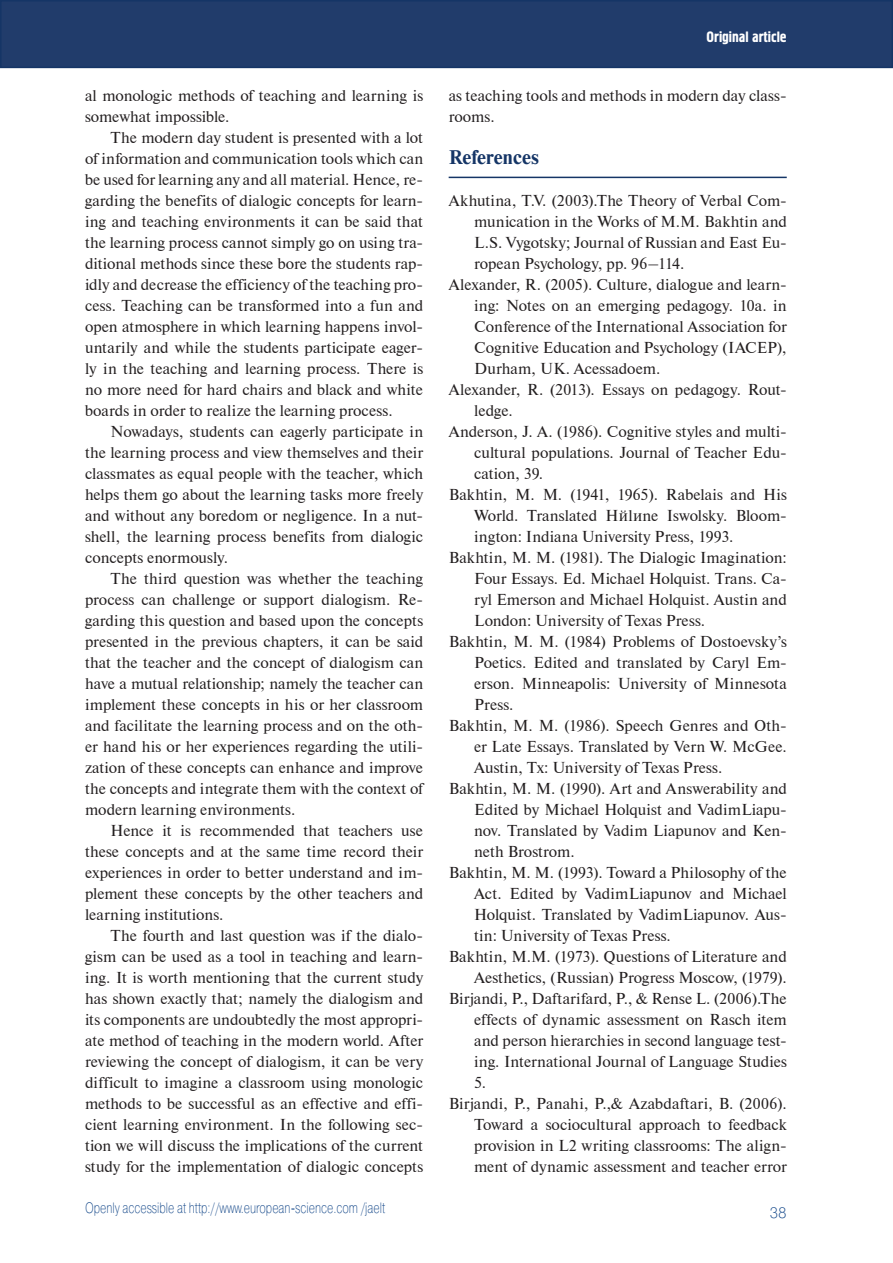
<style>
.page{position:relative;width:893px;height:1263px;background:#fff}
.page>*{position:absolute;margin:0;border:0;box-sizing:border-box;transform-origin:0 0}
.t1{font:18.75px "Newton C Bold";color:#153566}
.t2{font:15.75px/21px "Newton CTT";letter-spacing:.005em;color:#231f20;text-align:justify}
.t3{font:15px "Pragmatica Light C";color:#134789;scale:.75 1}
.t4{font:15px "Hermes C";color:#fff}
.t5{font:15px "Pragmatica Light C";color:#134789}
</style>
<div class="page">
<div style="left:1px;top:1px;width:891px;height:66px;background:#213c6b"></div>
<div style="left:0;top:0;width:893px;height:68px;border:2px solid #153566"></div>
<hr style="left:449px;top:177px;width:338px;height:1px;background:#153566">
<p class="t2" style="left:85px;top:85px;width:340px">al monologic methods of teaching and learning is somewhat impossible.</p>
<p class="t2" style="left:85px;top:127px;width:340px;text-indent:26px">The modern day student is presented with a lot of information and communication tools which can be used for learning any and all material. Hence, re&shy;garding the benefits of dialogic concepts for learn&shy;ing and teaching environments it can be said that the learning process cannot simply go on using tra&shy;ditional methods since these bore the students rap&shy;idly and decrease the efficiency of the teaching pro&shy;cess. Teaching can be transformed into a fun and open atmosphere in which learning happens invol&shy;untarily and while the students participate eager&shy;ly in the teaching and learning process. There is no more need for hard chairs and black and white boards in order to realize the learning process.</p>
<p class="t2" style="left:85px;top:421px;width:340px;text-indent:26px">Nowadays, students can eagerly participate in the learning process and view themselves and their classmates as equal people with the teacher, which helps them go about the learning tasks more freely and without any boredom or negligence. In a nut&shy;shell, the learning process benefits from dialogic concepts enormously.</p>
<p class="t2" style="left:85px;top:568px;width:340px;text-indent:26px">The third question was whether the teaching process can challenge or support dialogism. Re&shy;garding this question and based upon the concepts presented in the previous chapters, it can be said that the teacher and the concept of dialogism can have a mutual relationship; namely the teacher can implement these concepts in his or her classroom and facilitate the learning process and on the oth&shy;er hand his or her experiences regarding the utili&shy;zation of these concepts can enhance and improve the concepts and integrate them with the context of modern learning environments.</p>
<p class="t2" style="left:85px;top:820px;width:340px;text-indent:26px">Hence it is recommended that teachers use these concepts and at the same time record their experiences in order to better understand and im&shy;plement these concepts by the other teachers and learning institutions.</p>
<p class="t2" style="left:85px;top:925px;width:340px;text-indent:26px">The fourth and last question was if the dialo&shy;gism can be used as a tool in teaching and learn&shy;ing. It is worth mentioning that the current study has shown exactly that; namely the dialogism and its components are undoubtedly the most appropri&shy;ate method of teaching in the modern world. After reviewing the concept of dialogism, it can be very difficult to imagine a classroom using monologic methods to be successful as an effective and effi&shy;cient learning environment. In the following sec&shy;tion we will discuss the implications of the current study for the implementation of dialogic concepts</p>
<p class="t3" style="left:85px;top:1202px;width:401px">Openly accessible at http://www.european-science.com /jaelt</p>
<p class="t4" style="left:706px;top:32px;width:82px">Original article</p>
<p class="t2" style="left:449px;top:85px;width:340px">as teaching tools and methods in modern day class&shy;rooms.</p>
<p class="t1" style="left:449px;top:150px;width:92px">References</p>
<p class="t2" style="left:449px;top:190px;width:340px">Akhutina, T.V. (2003).The Theory of Verbal Com-</p>
<p class="t2" style="left:474px;top:211px;width:314px">munication in the Works of M.M. Bakhtin and</p>
<p class="t2" style="left:474px;top:232px;width:314px">L.S. Vygotsky; Journal of Russian and East Eu-</p>
<p class="t2" style="left:474px;top:253px;width:212px">ropean Psychology, pp. 96–114.</p>
<p class="t2" style="left:449px;top:274px;width:340px">Alexander, R. (2005). Culture, dialogue and learn-</p>
<p class="t2" style="left:474px;top:295px;width:314px">ing: Notes on an emerging pedagogy. 10a. in</p>
<p class="t2" style="left:474px;top:316px;width:314px">Conference of the International Association for</p>
<p class="t2" style="left:474px;top:337px;width:314px">Cognitive Education and Psychology (IACEP),</p>
<p class="t2" style="left:474px;top:358px;width:188px">Durham, UK. Acessadoem.</p>
<p class="t2" style="left:449px;top:379px;width:340px">Alexander, R. (2013). Essays on pedagogy. Rout-</p>
<p class="t2" style="left:474px;top:400px;width:40px">ledge.</p>
<p class="t2" style="left:449px;top:421px;width:340px">Anderson, J. A. (1986). Cognitive styles and multi-</p>
<p class="t2" style="left:474px;top:442px;width:314px">cultural populations. Journal of Teacher Edu-</p>
<p class="t2" style="left:474px;top:463px;width:71px">cation, 39.</p>
<p class="t2" style="left:449px;top:484px;width:340px">Bakhtin, M. M. (1941, 1965). Rabelais and His</p>
<p class="t2" style="left:474px;top:505px;width:314px">World. Translated Hélène Iswolsky. Bloom-</p>
<p class="t2" style="left:474px;top:526px;width:261px">ington: Indiana University Press, 1993.</p>
<p class="t2" style="left:449px;top:547px;width:340px">Bakhtin, M. M. (1981). The Dialogic Imagination:</p>
<p class="t2" style="left:474px;top:568px;width:314px">Four Essays. Ed. Michael Holquist. Trans. Ca-</p>
<p class="t2" style="left:474px;top:589px;width:314px">ryl Emerson and Michael Holquist. Austin and</p>
<p class="t2" style="left:474px;top:610px;width:232px">London: University of Texas Press.</p>
<p class="t2" style="left:449px;top:631px;width:340px">Bakhtin, M. M. (1984) Problems of Dostoevsky’s</p>
<p class="t2" style="left:474px;top:652px;width:314px">Poetics. Edited and translated by Caryl Em-</p>
<p class="t2" style="left:474px;top:673px;width:314px">erson. Minneapolis: University of Minnesota</p>
<p class="t2" style="left:474px;top:694px;width:41px">Press.</p>
<p class="t2" style="left:449px;top:715px;width:340px">Bakhtin, M. M. (1986). Speech Genres and Oth-</p>
<p class="t2" style="left:474px;top:736px;width:314px">er Late Essays. Translated by Vern W. McGee.</p>
<p class="t2" style="left:474px;top:757px;width:250px">Austin, Tx: University of Texas Press.</p>
<p class="t2" style="left:449px;top:778px;width:340px">Bakhtin, M. M. (1990). Art and Answerability and</p>
<p class="t2" style="left:474px;top:799px;width:314px">Edited by Michael Holquist and VadimLiapu-</p>
<p class="t2" style="left:474px;top:820px;width:314px">nov. Translated by Vadim Liapunov and Ken-</p>
<p class="t2" style="left:474px;top:841px;width:102px">neth Brostrom.</p>
<p class="t2" style="left:449px;top:862px;width:340px">Bakhtin, M. M. (1993). Toward a Philosophy of the</p>
<p class="t2" style="left:474px;top:883px;width:314px">Act. Edited by VadimLiapunov and Michael</p>
<p class="t2" style="left:474px;top:904px;width:314px">Holquist. Translated by VadimLiapunov. Aus-</p>
<p class="t2" style="left:474px;top:925px;width:198px">tin: University of Texas Press.</p>
<p class="t2" style="left:449px;top:946px;width:339px">Bakhtin, M.M. (1973). Questions of Literature and</p>
<p class="t2" style="left:474px;top:967px;width:314px">Aesthetics, (Russian) Progress Moscow, (1979).</p>
<p class="t2" style="left:449px;top:988px;width:340px">Birjandi, P., Daftarifard, P., &amp; Rense L. (2006).The</p>
<p class="t2" style="left:474px;top:1009px;width:314px">effects of dynamic assessment on Rasch item</p>
<p class="t2" style="left:474px;top:1030px;width:314px">and person hierarchies in second language test-</p>
<p class="t2" style="left:474px;top:1051px;width:314px">ing. International Journal of Language Studies</p>
<p class="t2" style="left:474px;top:1072px;width:13px">5.</p>
<p class="t2" style="left:449px;top:1093px;width:340px">Birjandi, P., Panahi, P.,&amp; Azabdaftari, B. (2006).</p>
<p class="t2" style="left:474px;top:1114px;width:314px">Toward a sociocultural approach to feedback</p>
<p class="t2" style="left:474px;top:1135px;width:314px">provision in L2 writing classrooms: The align-</p>
<p class="t2" style="left:474px;top:1156px;width:314px">ment of dynamic assessment and teacher error</p>
<p class="t5" style="left:770px;top:1208px;width:18px">38</p>
</div>
